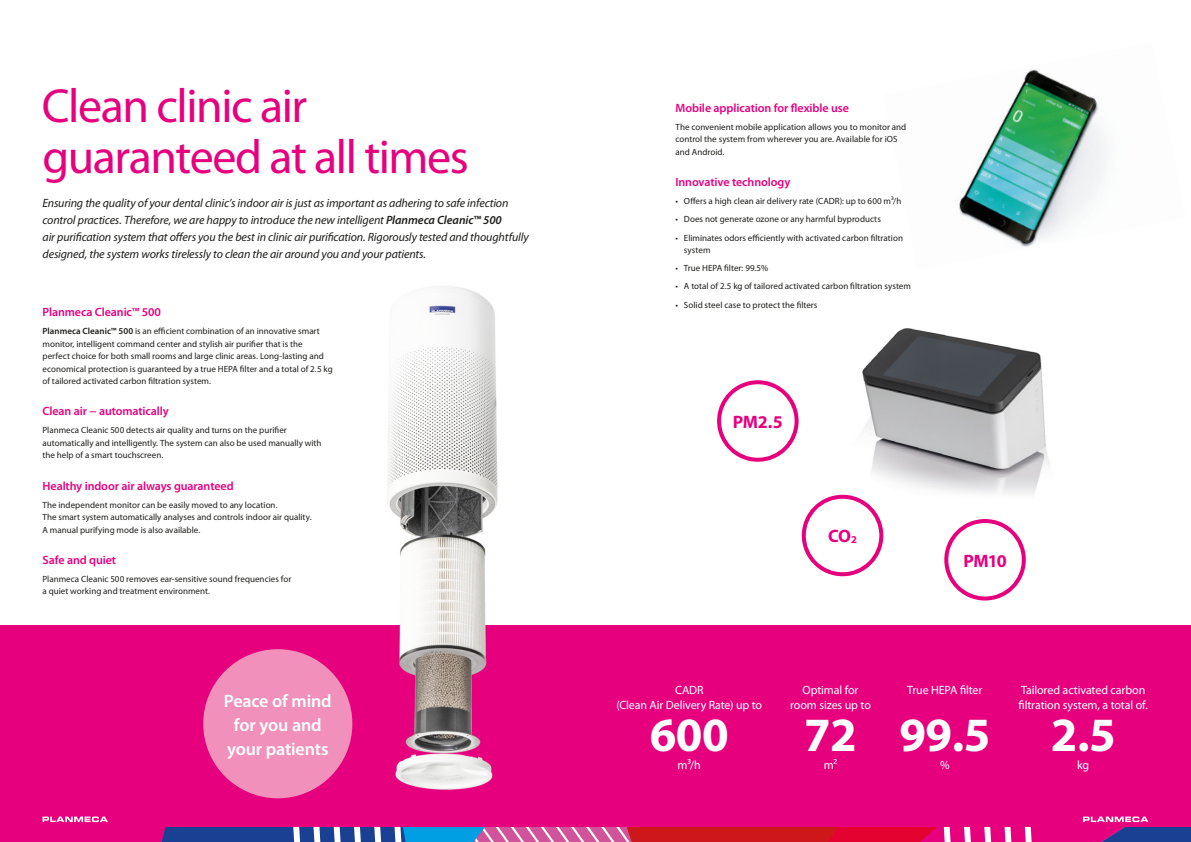
<style>
.page{position:relative;width:1191px;height:842px;background:#fff}
.page>*{position:absolute;margin:0;border:0;box-sizing:border-box;transform-origin:0 0}
.t1{font:48px/51px "Myriad Pro";letter-spacing:-.03em;color:#e6007e}
.t2{font:700 48px "Myriad Pro";letter-spacing:-.01em;color:#fff}
.t3{font:600 18px/24px "Myriad Pro";letter-spacing:-.01em;color:#fff;text-align:center}
.t4{font:700 18px "Myriad Pro";letter-spacing:-.025em;color:#e6007e}
.t5{font:italic 12px/17px "Myriad Pro";letter-spacing:-.01em;color:#1d1d1b}
.t6{font:600 12px "Myriad Pro";letter-spacing:-.01em;color:#e6007e}
.t7{font:12px/15px "Myriad Pro";letter-spacing:-.01em;color:#fff;text-align:center}
.t8{font:9px/12.5px "Myriad Pro";color:#1d1d1b}
.s1{font-weight:600}
.s2{font-size:10.5px}
</style>
<div class="page">
<div style="left:0;top:625px;width:1191px;height:217px;background:#e6007e"></div>
<svg style="left:162px;top:828px;width:1029px;height:14px;background:#97427e"></svg>
<img style="left:959px;top:69px;width:147px;height:178px">
<img style="left:839px;top:328px;width:211px;height:212px">
<img style="left:339px;top:286px;width:159px;height:504px">
<svg style="left:43px;top:816px;width:65px;height:6px"></svg>
<svg style="left:1083px;top:816px;width:65px;height:6px"></svg>
<svg style="left:944px;top:519px;width:81px;height:81px"></svg>
<svg style="left:802px;top:495px;width:81px;height:81px"></svg>
<svg style="left:717px;top:380px;width:81px;height:82px"></svg>
<div style="left:203px;top:649px;width:149px;height:149px;background:#f191bb;border-radius:50%"></div>
<h1 class="t1" style="left:42px;top:84px;width:428px">Clean clinic air guaranteed at all times</h1>
<p class="t5" style="left:43px;top:195px;width:488px">Ensuring the quality of your dental clinic’s indoor air is just as important as adhering to safe infection control practices. Therefore, we are happy to introduce the new intelligent <span class="s1">Planmeca Cleanic™ 500<br></span>air purification system that offers you the best in clinic air purification. Rigorously tested and thoughtfully designed, the system works tirelessly to clean the air around you and your patients.</p>
<h3 class="t6" style="left:43px;top:307px;width:120px">Planmeca Cleanic™ 500</h3>
<p class="t8" style="left:43px;top:326px;width:292px"><span class="s1">Planmeca Cleanic™ 500</span> is an efficient combination of an innovative smart monitor, intelligent command center and stylish air purifier that is the<br>perfect choice for both small rooms and large clinic areas. Long-lasting and economical protection is guaranteed by a true HEPA filter and a total of 2.5 kg of tailored activated carbon filtration system.</p>
<h3 class="t6" style="left:43px;top:407px;width:128px">Clean air − automatically</h3>
<p class="t8" style="left:43px;top:425px;width:280px">Planmeca Cleanic 500 detects air quality and turns on the purifier automatically and intelligently. The system can also be used manually with the help of a smart touchscreen.</p>
<h3 class="t6" style="left:43px;top:481px;width:193px">Healthy indoor air always guaranteed</h3>
<p class="t8" style="left:43px;top:499px;width:270px">The independent monitor can be easily moved to any location.<br>The smart system automatically analyses and controls indoor air quality.<br>A manual purifying mode is also available.</p>
<h3 class="t6" style="left:43px;top:555px;width:75px">Safe and quiet</h3>
<p class="t8" style="left:43px;top:573px;width:250px">Planmeca Cleanic 500 removes ear-sensitive sound frequencies for a quiet working and treatment environment.</p>
<h3 class="t6" style="left:675px;top:103px;width:175px">Mobile application for flexible use</h3>
<p class="t8" style="left:675px;top:121px;width:232px">The convenient mobile application allows you to monitor and control the system from wherever you are. Available for iOS and Android.</p>
<h3 class="t6" style="left:675px;top:177px;width:116px">Innovative technology</h3>
<p class="t8" style="left:675px;top:196px;width:227px">• Offers a high clean air delivery rate (CADR): up to 600 m3/h</p>
<p class="t8" style="left:675px;top:214px;width:207px">• Does not generate ozone or any harmful byproducts</p>
<p class="t8" style="left:684px;top:232px;width:220px;text-indent:-9px">• Eliminates odors efficiently with activated carbon filtration system</p>
<p class="t8" style="left:675px;top:263px;width:94px">• True HEPA filter: 99.5%</p>
<p class="t8" style="left:675px;top:281px;width:237px">• A total of 2.5 kg of tailored activated carbon filtration system</p>
<p class="t8" style="left:675px;top:299px;width:144px">• Solid steel case to protect the filters</p>
<h2 class="t4" style="left:733px;top:415px;width:52px">PM2.5</h2>
<h2 class="t4" style="left:828px;top:529px;width:30px">CO<span class="s2">2</span></h2>
<h2 class="t4" style="left:963px;top:554px;width:45px">PM10</h2>
<h2 class="t3" style="left:224px;top:690px;width:109px">Peace of mind for you and your patients</h2>
<h3 class="t7" style="left:616px;top:683px;width:147px">CADR<br>(Clean Air Delivery Rate) up to</h3>
<h1 class="t2" style="left:650px;top:716px;width:80px">600</h1>
<h3 class="t7" style="left:677px;top:758px;width:25px">m3/h</h3>
<h3 class="t7" style="left:790px;top:683px;width:82px">Optimal for room sizes up to</h3>
<h1 class="t2" style="left:804px;top:716px;width:54px">72</h1>
<h3 class="t7" style="left:823px;top:758px;width:15px">m2</h3>
<h3 class="t7" style="left:907px;top:683px;width:77px">True HEPA filter</h3>
<h1 class="t2" style="left:899px;top:716px;width:92px">99.5</h1>
<h3 class="t7" style="left:940px;top:758px;width:11px">%</h3>
<h3 class="t7" style="left:1018px;top:683px;width:131px;text-align:left">Tailored activated carbon filtration system, a total of.</h3>
<h1 class="t2" style="left:1050px;top:716px;width:66px">2.5</h1>
<h3 class="t7" style="left:1077px;top:758px;width:14px">kg</h3>
</div>
